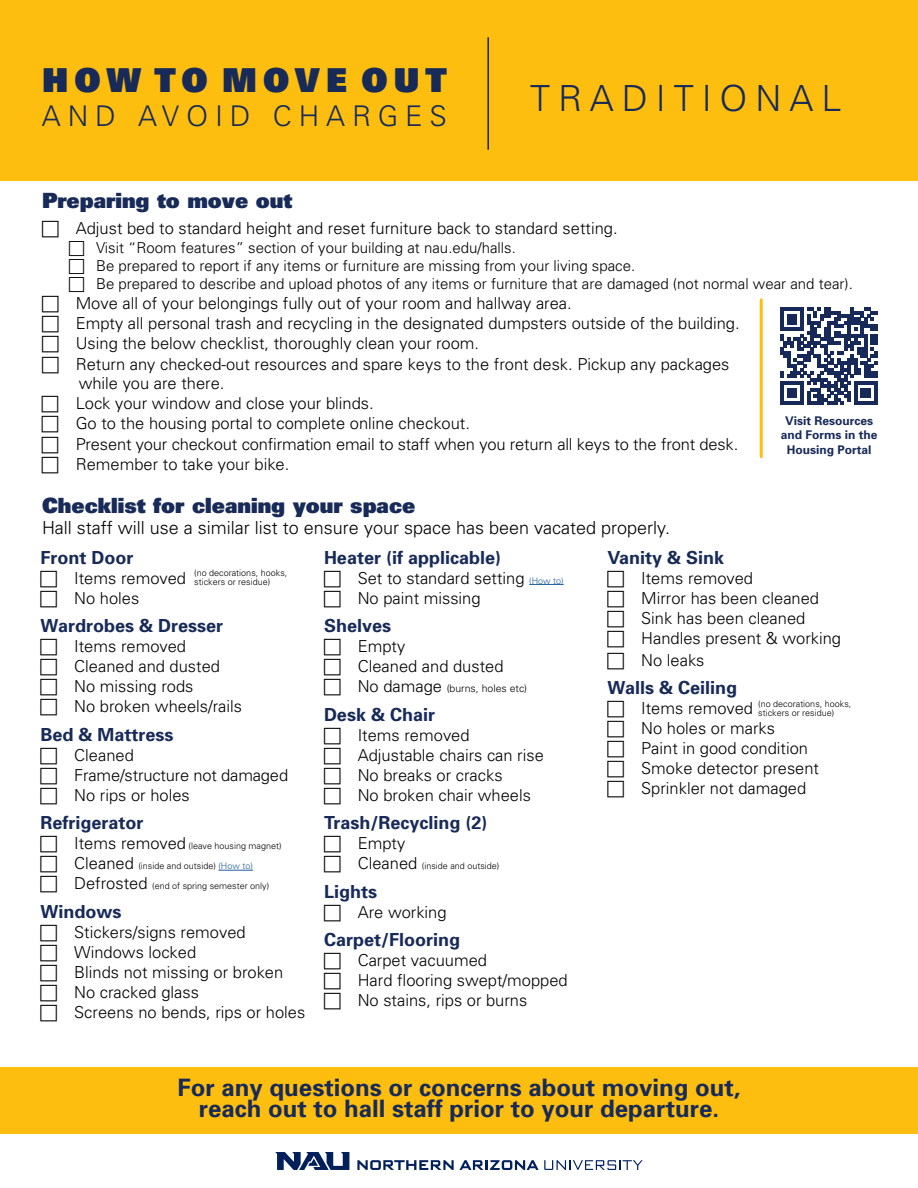
<style>
.page{position:relative;width:918px;height:1188px;background:#fff}
.page>*{position:absolute;margin:0;border:0;box-sizing:border-box;transform-origin:0 0}
.t1{font:300 36px "Univers";letter-spacing:.22em;color:#172a58}
.t2{font:900 33px "Univers";letter-spacing:.185em;color:#172a58}
.t3{font:300 28.5px "Univers";letter-spacing:.24em;color:#172a58}
.t4{font:700 24px/21px "Univers";color:#172a58;text-align:center}
.t5{font:900 21px "Univers";color:#172a58}
.t6{font:700 18px "Univers";color:#172a58}
.t7{font:300 18px "Univers";color:#000}
.t8{font:300 16.5px/20.1px "Univers";color:#000}
.t9{font:300 15px/18.3px "Univers";color:#000}
.t10{font:700 12px/14.4px "Univers";color:#172a58;text-align:center}
.t11{font:300 10.5px "Univers";color:#000}
.t12{font:300 9px/9px "Univers";color:#000}
.s1{font-size:16.5px}
.s2{color:#215e9e}
.s3{font-size:9px;color:#215e9e}
</style>
<div class="page">
<div style="left:0;top:0;width:918px;height:180px;background:#febe10"></div>
<hr style="left:487px;top:37px;width:2px;height:113px;background:#172a58">
<hr style="left:760px;top:300px;width:3px;height:157px;background:#febe10">
<svg style="left:780px;top:308px;width:98px;height:97px"></svg>
<hr style="left:218px;top:870px;width:35px;height:1px;background:#215e9e">
<hr style="left:529px;top:584px;width:35px;height:1px;background:#215e9e">
<div style="left:0;top:1067px;width:918px;height:67px;background:#febe10"></div>
<svg style="left:357px;top:1160px;width:286px;height:10px"></svg>
<svg style="left:275px;top:1152px;width:74px;height:18px"></svg>
<h2 class="t2" style="left:42px;top:59px;width:406px">HOW TO MOVE OUT</h2>
<h3 class="t3" style="left:42px;top:99px;width:406px">AND AVOID CHARGES</h3>
<h1 class="t1" style="left:530px;top:76px;width:313px">TRADITIONAL</h1>
<p class="t5" style="left:42px;top:187px;width:252px">Preparing to move out</p>
<p class="t8" style="left:76px;top:218px;width:543px">Adjust bed to standard height and reset furniture back to standard setting.</p>
<p class="t9" style="left:96px;top:238px;width:758px">Visit “Room features” section of your building at nau.edu/halls.<br>Be prepared to report if any items or furniture are missing from your living space.<br>Be prepared to describe and upload photos of any items or furniture that are damaged (not normal wear and tear).</p>
<p class="t8" style="left:76px;top:293px;width:665px">Move all of your belongings fully out of your room and hallway area.<br>Empty all personal trash and recycling in the designated dumpsters outside of the building.<br>Using the below checklist, thoroughly clean your room.<br>Return any checked-out resources and spare keys to the front desk. Pickup any packages while you are there.<br>Lock your window and close your blinds.<br>Go to the housing portal to complete online checkout.<br>Present your checkout confirmation email to staff when you return all keys to the front desk.<br>Remember to take your bike.</p>
<p class="t5" style="left:42px;top:491px;width:375px">Checklist for cleaning your space</p>
<p class="t7" style="left:42px;top:517px;width:630px">Hall staff will use a similar list to ensure your space has been vacated properly.</p>
<p class="t10" style="left:781px;top:413px;width:98px">Visit Resources and Forms in the<br>Housing Portal</p>
<p class="t6" style="left:40px;top:546px;width:95px">Front Door</p>
<p class="t8" style="left:74px;top:567px;width:113px">Items removed<br>No holes</p>
<p class="t6" style="left:40px;top:614px;width:184px">Wardrobes &amp; Dresser</p>
<p class="t8" style="left:74px;top:636px;width:169px">Items removed<br>Cleaned and dusted<br>No missing rods<br>No broken wheels/rails</p>
<p class="t6" style="left:40px;top:723px;width:135px">Bed &amp; Mattress</p>
<p class="t8" style="left:74px;top:744px;width:215px">Cleaned<br>Frame/structure not damaged<br>No rips or holes</p>
<p class="t6" style="left:40px;top:811px;width:105px">Refrigerator</p>
<p class="t12" style="left:74px;top:841px;width:209px"><span class="s1">Items removed</span> (leave housing magnet)</p>
<p class="t12" style="left:74px;top:861px;width:180px"><span class="s1">Cleaned</span> (inside and outside) <span class="s2">(How to)</span></p>
<p class="t12" style="left:74px;top:881px;width:196px"><span class="s1">Defrosted</span> (end of spring semester only)</p>
<p class="t6" style="left:40px;top:900px;width:82px">Windows</p>
<p class="t8" style="left:74px;top:921px;width:233px">Stickers/signs removed<br>Windows locked<br>Blinds not missing or broken<br>No cracked glass<br>Screens no bends, rips or holes</p>
<p class="t12" style="left:194px;top:568px;width:95px">(no decorations, hooks, stickers or residue)</p>
<p class="t6" style="left:324px;top:546px;width:179px">Heater (if applicable)</p>
<p class="t8" style="left:358px;top:567px;width:207px">Set to standard setting <span class="s3">(How to)<br></span>No paint missing</p>
<p class="t6" style="left:324px;top:614px;width:69px">Shelves</p>
<p class="t8" style="left:358px;top:636px;width:147px">Empty<br>Cleaned and dusted</p>
<p class="t11" style="left:358px;top:682px;width:171px"><span class="s1">No damage</span> (burns, holes etc)</p>
<p class="t6" style="left:324px;top:703px;width:113px">Desk &amp; Chair</p>
<p class="t8" style="left:358px;top:724px;width:188px">Items removed<br>Adjustable chairs can rise<br>No breaks or cracks<br>No broken chair wheels</p>
<p class="t6" style="left:324px;top:811px;width:165px">Trash/Recycling (2)</p>
<p class="t8" style="left:358px;top:833px;width:49px">Empty</p>
<p class="t12" style="left:358px;top:861px;width:143px"><span class="s1">Cleaned</span> (inside and outside)</p>
<p class="t6" style="left:324px;top:880px;width:55px">Lights</p>
<p class="t8" style="left:358px;top:901px;width:90px">Are working</p>
<p class="t6" style="left:324px;top:928px;width:138px">Carpet/Flooring</p>
<p class="t8" style="left:358px;top:950px;width:211px">Carpet vacuumed<br>Hard flooring swept/mopped<br>No stains, rips or burns</p>
<p class="t6" style="left:608px;top:546px;width:118px">Vanity &amp; Sink</p>
<p class="t8" style="left:641px;top:567px;width:201px">Items removed<br>Mirror has been cleaned<br>Sink has been cleaned<br>Handles present &amp; working</p>
<p class="t8" style="left:641px;top:649px;width:65px">No leaks</p>
<p class="t6" style="left:608px;top:676px;width:131px">Walls &amp; Ceiling</p>
<p class="t8" style="left:641px;top:698px;width:179px">Items removed<br>No holes or marks<br>Paint in good condition<br>Smoke detector present<br>Sprinkler not damaged</p>
<p class="t12" style="left:758px;top:699px;width:95px">(no decorations, hooks, stickers or residue)</p>
<h3 class="t4" style="left:178px;top:1077px;width:564px">For any questions or concerns about moving out, reach out to hall staff prior to your departure.</h3>
</div>
